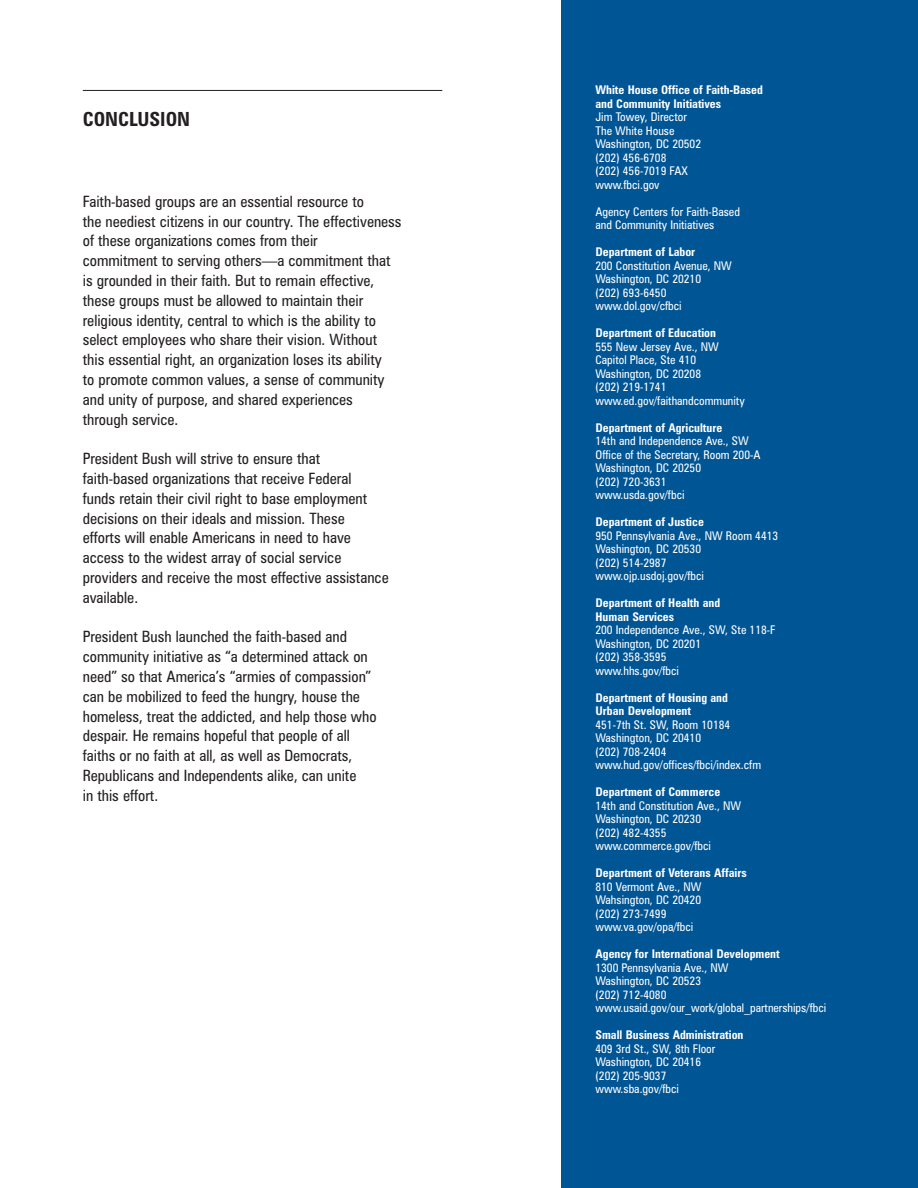
<style>
.page{position:relative;width:918px;height:1188px;background:#fff}
.page>*{position:absolute;margin:0;border:0;box-sizing:border-box;transform-origin:0 0}
.t1{font:700 condensed 19.5px "Zurich BT";color:#231f20}
.t2{font:condensed 15.6px/19.8px "Zurich BT";color:#231f20}
.t3{font:condensed 12px/13.5px "Zurich BT";color:#fff}
.t4{font:700 condensed 12px/13.5px "Zurich BT";color:#fff}
</style>
<div class="page">
<div style="left:562px;top:0;width:356px;height:1188px;background:#005595"></div>
<hr style="left:83px;top:90px;width:359px;height:1px;background:#231f20">
<p class="t1" style="left:83px;top:112px;width:109px">CONCLUSION</p>
<p class="t2" style="left:83px;top:193px;width:320px">Faith-based groups are an essential resource to<br>the neediest citizens in our country. The effectiveness of these organizations comes from their<br>commitment to serving others—a commitment that is grounded in their faith. But to remain effective, these groups must be allowed to maintain their religious identity, central to which is the ability to select employees who share their vision. Without this essential right, an organization loses its ability<br>to promote common values, a sense of community and unity of purpose, and shared experiences through service.</p>
<p class="t2" style="left:83px;top:450px;width:307px">President Bush will strive to ensure that faith-based organizations that receive Federal<br>funds retain their civil right to base employment decisions on their ideals and mission. These<br>efforts will enable Americans in need to have access to the widest array of social service providers and receive the most effective assistance available.</p>
<p class="t2" style="left:83px;top:628px;width:295px">President Bush launched the faith-based and community initiative as “a determined attack on need” so that America’s “armies of compassion” can be mobilized to feed the hungry, house the homeless, treat the addicted, and help those who despair. He remains hopeful that people of all faiths or no faith at all, as well as Democrats, Republicans and Independents alike, can unite<br>in this effort.</p>
<p class="t4" style="left:596px;top:84px;width:169px">White House Office of Faith-Based and Community Initiatives</p>
<p class="t3" style="left:596px;top:111px;width:107px">Jim Towey, Director<br>The White House<br>Washington, DC 20502 (202) 456-6708<br>(202) 456-7019 FAX www.fbci.gov</p>
<p class="t3" style="left:596px;top:206px;width:146px">Agency Centers for Faith-Based and Community Initiatives</p>
<p class="t4" style="left:596px;top:246px;width:101px">Department of Labor</p>
<p class="t3" style="left:596px;top:260px;width:138px">200 Constitution Avenue, NW<br>Washington, DC 20210<br>(202) 693-6450 www.dol.gov/cfbci</p>
<p class="t4" style="left:596px;top:327px;width:122px">Department of Education</p>
<p class="t3" style="left:596px;top:341px;width:151px">555 New Jersey Ave., NW<br>Capitol Place, Ste 410<br>Washington, DC 20208<br>(202) 219-1741 www.ed.gov/faithandcommunity</p>
<p class="t4" style="left:596px;top:422px;width:128px">Department of Agriculture</p>
<p class="t3" style="left:596px;top:435px;width:167px">14th and Independence Ave., SW<br>Office of the Secretary, Room 200-A<br>Washington, DC 20250<br>(202) 720-3631<br>www.usda.gov/fbci</p>
<p class="t4" style="left:596px;top:516px;width:110px">Department of Justice</p>
<p class="t3" style="left:596px;top:530px;width:184px">950 Pennsylvania Ave., NW Room 4413<br>Washington, DC 20530<br>(202) 514-2987<br>www.ojp.usdoj.gov/fbci</p>
<p class="t4" style="left:596px;top:597px;width:126px">Department of Health and<br>Human Services</p>
<p class="t3" style="left:596px;top:624px;width:182px">200 Independence Ave., SW, Ste 118-F<br>Washington, DC 20201<br>(202) 358-3595<br>www.hhs.gov/fbci</p>
<p class="t4" style="left:596px;top:692px;width:134px">Department of Housing and<br>Urban Development</p>
<p class="t3" style="left:596px;top:719px;width:167px">451-7th St. SW, Room 10184<br>Washington, DC 20410<br>(202) 708-2404 www.hud.gov/offices/fbci/index.cfm</p>
<p class="t4" style="left:596px;top:786px;width:126px">Department of Commerce</p>
<p class="t3" style="left:596px;top:800px;width:147px">14th and Constitution Ave., NW<br>Washington, DC 20230<br>(202) 482-4355 www.commerce.gov/fbci</p>
<p class="t4" style="left:596px;top:867px;width:153px">Department of Veterans Affairs</p>
<p class="t3" style="left:596px;top:881px;width:108px">810 Vermont Ave., NW<br>Wahsington, DC 20420 (202) 273-7499 www.va.gov/opa/fbci</p>
<p class="t4" style="left:596px;top:948px;width:186px">Agency for International Development</p>
<p class="t3" style="left:596px;top:962px;width:232px">1300 Pennsylvania Ave., NW<br>Washington, DC 20523<br>(202) 712-4080 www.usaid.gov/our_work/global_partnerships/fbci</p>
<p class="t4" style="left:596px;top:1029px;width:150px">Small Business Administration</p>
<p class="t3" style="left:596px;top:1043px;width:121px">409 3rd St., SW, 8th Floor<br>Washington, DC 20416 (202) 205-9037 www.sba.gov/fbci</p>
</div>
